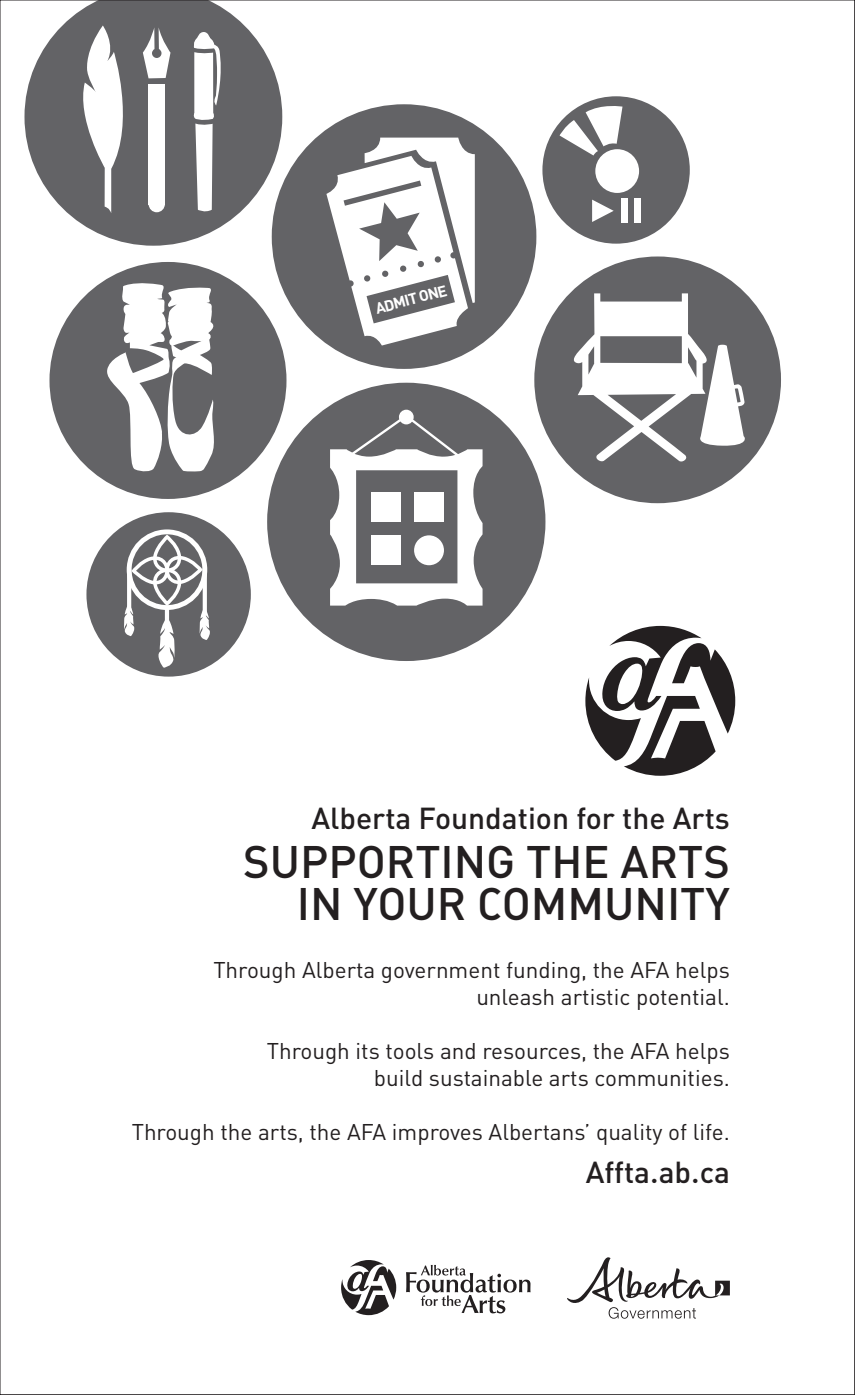
<style>
.page{position:relative;width:855px;height:1395px;background:#fff}
.page>*{position:absolute;margin:0;border:0;box-sizing:border-box;transform-origin:0 0}
.t1{font:500 45px/42.5px "DIN";color:#231f20;text-align:right}
.t2{font:500 30px "DIN";color:#231f20}
.t3{font:30px "DIN Medium Alternate";color:#231f20}
.t4{font:22.5px "DIN";color:#231f20}
.t5{font:700 15.5px "DIN";color:#fff}
.s1{font-family:"DIN Medium Alternate";font-weight:400}
</style>
<div class="page">
<svg style="left:585px;top:626px;width:150px;height:150px"></svg>
<svg style="left:406px;top:1265px;width:125px;height:48px"></svg>
<svg style="left:341px;top:1260px;width:55px;height:55px"></svg>
<svg style="left:567px;top:1257px;width:163px;height:62px"></svg>
<div style="left:534px;top:256px;width:247px;height:247px;background:#636366;border-radius:50%"></div>
<svg style="left:573px;top:293px;width:177px;height:170px"></svg>
<svg style="left:24px;top:2px;width:258px;height:244px;fill:#636366"></svg>
<svg style="left:76px;top:26px;width:60px;height:187px"></svg>
<div style="left:149px;top:84px;width:16px;height:120px;background:#fff"></div>
<div style="left:149px;top:196px;width:16px;height:16px;background:#fff;border-radius:50%"></div>
<svg style="left:192px;top:32px;width:31px;height:181px"></svg>
<svg style="left:143px;top:27px;width:28px;height:51px"></svg>
<div style="left:542px;top:96px;width:148px;height:148px;background:#636366;border-radius:50%"></div>
<svg style="left:560px;top:103px;width:63px;height:53px"></svg>
<div style="left:595px;top:149px;width:44px;height:44px;background:#fff;border-radius:50%"></div>
<svg style="left:592px;top:200px;width:22px;height:22px"></svg>
<div style="left:621px;top:199px;width:7px;height:24px;background:#fff"></div>
<div style="left:634px;top:199px;width:6px;height:24px;background:#fff"></div>
<div style="left:267px;top:383px;width:278px;height:278px;background:#636366;border-radius:50%"></div>
<div style="left:399px;top:410px;width:15px;height:14px;background:#fff;border-radius:50%"></div>
<svg style="left:330px;top:413px;width:153px;height:193px"></svg>
<div style="left:371px;top:492px;width:30px;height:30px;background:#fff"></div>
<div style="left:371px;top:535px;width:30px;height:30px;background:#fff"></div>
<div style="left:414px;top:492px;width:30px;height:30px;background:#fff"></div>
<div style="left:49px;top:262px;width:238px;height:237px;background:#636366;border-radius:50%"></div>
<svg style="left:107px;top:283px;width:107px;height:189px"></svg>
<div style="left:272px;top:104px;width:264px;height:265px;background:#636366;border-radius:50%"></div>
<svg style="left:326px;top:138px;width:149px;height:208px"></svg>
<div style="left:86px;top:512px;width:165px;height:165px;background:#636366;border-radius:50%"></div>
<svg style="left:124px;top:533px;width:88px;height:135px"></svg>
<p class="t5" style="left:373px;top:299px;width:75px;rotate:-15deg">ADMIT ONE</p>
<p class="t2" style="left:311px;top:799px;width:420px">Alberta Foundation for the Arts</p>
<p class="t1" style="left:243px;top:839px;width:488px">SUPPORTING THE ARTS<br><span class="s1">IN YOUR COMMUNITY</span></p>
<p class="t4" style="left:213px;top:956px;width:518px">Through Alberta government funding, the AFA helps</p>
<p class="t4" style="left:476px;top:983px;width:255px">unleash artistic potential.</p>
<p class="t4" style="left:267px;top:1037px;width:465px">Through its tools and resources, the AFA helps</p>
<p class="t4" style="left:374px;top:1064px;width:358px">build sustainable arts communities.</p>
<p class="t4" style="left:132px;top:1118px;width:600px">Through the arts, the AFA improves Albertans’ quality of life.</p>
<p class="t3" style="left:586px;top:1153px;width:146px">Affta.ab.ca</p>
</div>
